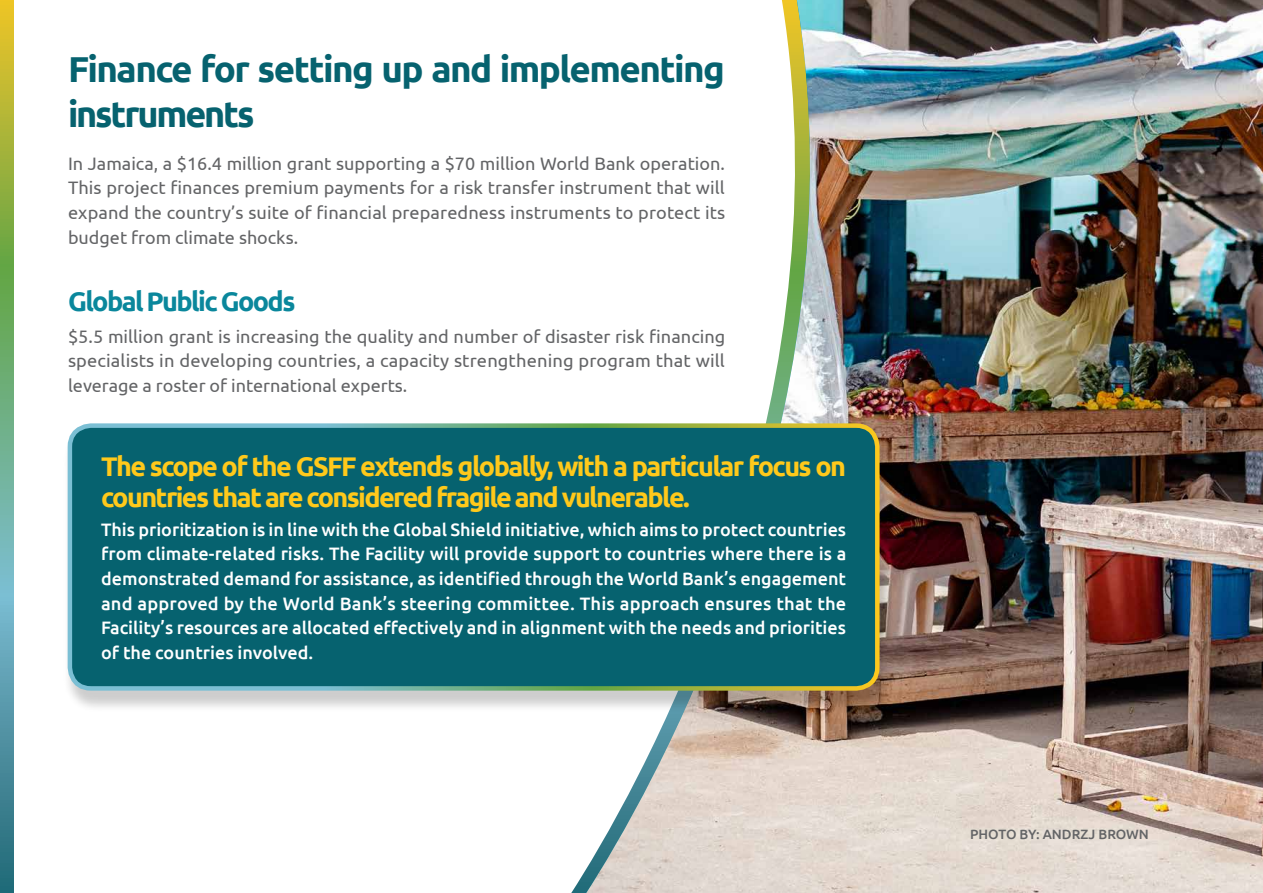
<style>
.page{position:relative;width:1263px;height:893px;background:#fff}
.page>*{position:absolute;margin:0;border:0;box-sizing:border-box;transform-origin:0 0}
.t1{font:700 36px/45px "Ubuntu";letter-spacing:-.045em;color:#06626f}
.t2{font:700 27px/30.6px "Ubuntu";letter-spacing:-.06em;color:#ffc91b}
.t3{font:700 27px "Ubuntu";letter-spacing:-.06em;color:#0a879c}
.t4{font:500 18px/24.6px "Ubuntu";color:#fff;text-align:justify}
.t5{font:18px/24.6px "Ubuntu";color:#636466;text-align:justify}
.t6{font:500 13.5px "Ubuntu";color:#636466}
</style>
<div class="page">
<img style="left:586px;top:0;width:677px;height:893px">
<div style="left:63px;top:427px;width:830px;height:285px;background:#000;opacity:.2"></div>
<div style="left:70px;top:426px;width:807px;height:262px;background:#06626f;border-radius:21px"></div>
<div style="left:68px;top:423px;width:811px;height:268px;border:4px solid #fff;border-radius:21px"></div>
<svg style="left:0;top:0;width:13px;height:893px"></svg>
<h1 class="t1" style="left:68px;top:46px;width:658px">Finance for setting up and implementing instruments</h1>
<p class="t5" style="left:68px;top:150px;width:659px">In Jamaica, a $16.4 million grant supporting a $70 million World Bank operation.<br>This project finances premium payments for a risk transfer instrument that will expand the country’s suite of financial preparedness instruments to protect its budget from climate shocks.</p>
<h2 class="t3" style="left:68px;top:285px;width:229px">Global Public Goods</h2>
<p class="t5" style="left:68px;top:323px;width:659px">$5.5 million grant is increasing the quality and number of disaster risk financing specialists in developing countries, a capacity strengthening program that will leverage a roster of international experts.</p>
<h2 class="t2" style="left:101px;top:451px;width:747px">The scope of the GSFF extends globally, with a particular focus on countries that are considered fragile and vulnerable.</h2>
<p class="t4" style="left:101px;top:516px;width:747px">This prioritization is in line with the Global Shield initiative, which aims to protect countries from climate-related risks. The Facility will provide support to countries where there is a demonstrated demand for assistance, as identified through the World Bank’s engagement and approved by the World Bank’s steering committee. This approach ensures that the Facility’s resources are allocated effectively and in alignment with the needs and priorities of the countries involved.</p>
<p class="t6" style="left:970px;top:826px;width:180px">PHOTO BY: ANDRZJ BROWN</p>
</div>
